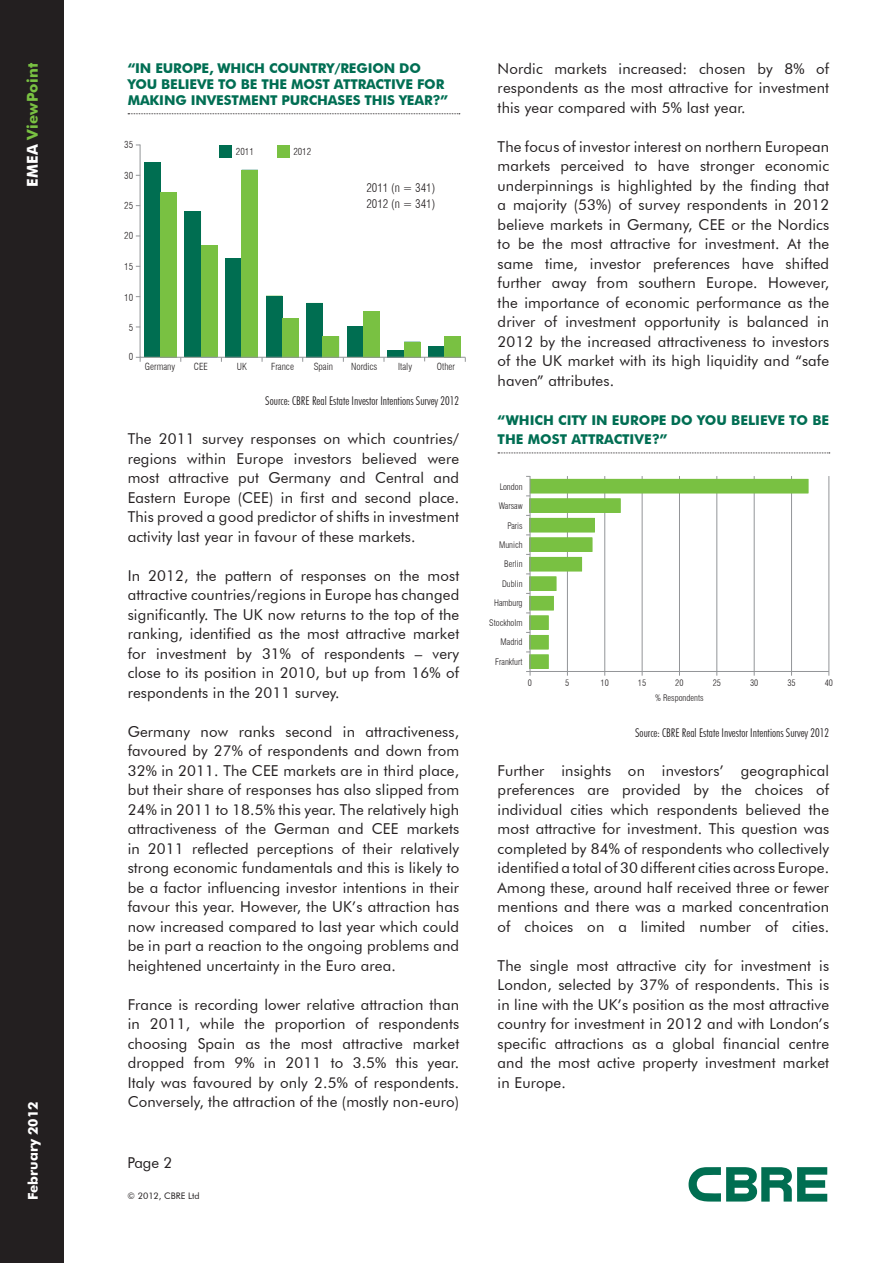
<style>
.page{position:relative;width:893px;height:1263px;background:#fff}
.page>*{position:absolute;margin:0;border:0;box-sizing:border-box;transform-origin:0 0}
.Body_Copy{font:15px/19.5px "Futura BT";letter-spacing:.01em;color:#231f20;text-align:justify}
.Sidebar_Subtitle_Tex{font:700 15px "Futura BT";letter-spacing:.01em;color:#79c142}
.Body_Copy-2{font:700 13.5px/16.2px "Futura BT";letter-spacing:-.01em;color:#006e53}
.Cover_Date{font:700 13.5px "Futura BT";color:#fff}
.Body_Copy-3{font:300 condensed 12px "Futura BT";color:#231f20}
.t1{font:300 condensed 11.7px/16.6px "Swiss 721 BT";color:#231f20}
.t2{font:300 condensed 9.6px "Swiss 721 BT";color:#231f20}
.Master_Pages_Styles{font:9px "Futura BT";color:#231f20}
.t3{font:300 condensed 8.85px "Swiss 721 BT";color:#231f20}
.s1{color:#fff}
</style>
<div class="page">
<svg style="left:689px;top:1167px;width:138px;height:34px"></svg>
<div style="left:0;top:0;width:64px;height:1263px;background:#231f20"></div>
<svg style="left:128px;top:113px;width:332px;height:1px"></svg>
<svg style="left:498px;top:453px;width:332px;height:1px"></svg>
<svg style="left:139px;top:144px;width:326px;height:214px"></svg>
<svg style="left:136px;top:357px;width:5px;height:5px"></svg>
<div style="left:219px;top:146px;width:13px;height:12px;background:#006e51"></div>
<div style="left:277px;top:146px;width:13px;height:12px;background:#79c142"></div>
<hr style="left:567px;top:476px;width:1px;height:200px;background:#939598">
<hr style="left:828px;top:476px;width:1px;height:200px;background:#939598">
<hr style="left:791px;top:476px;width:1px;height:200px;background:#939598">
<hr style="left:754px;top:476px;width:1px;height:200px;background:#939598">
<hr style="left:716px;top:476px;width:1px;height:200px;background:#939598">
<hr style="left:679px;top:476px;width:1px;height:200px;background:#939598">
<hr style="left:642px;top:476px;width:1px;height:200px;background:#939598">
<hr style="left:604px;top:476px;width:1px;height:200px;background:#939598">
<svg style="left:529px;top:475px;width:301px;height:197px"></svg>
<p class="Sidebar_Subtitle_Tex" style="left:23px;top:187px;width:126px;rotate:-90deg"><span class="s1">EMEA</span> ViewPoint</p>
<p class="Cover_Date" style="left:25px;top:1200px;width:101px;rotate:-90deg">February 2012</p>
<p class="Body_Copy-2" style="left:128px;top:60px;width:322px">“IN EUROPE, WHICH COUNTRY/REGION DO<br>YOU BELIEVE TO BE THE MOST ATTRACTIVE FOR<br>MAKING INVESTMENT PURCHASES THIS YEAR?”</p>
<p class="t2" style="left:124px;top:139px;width:10px">35</p>
<p class="t2" style="left:124px;top:170px;width:10px">30</p>
<p class="t2" style="left:124px;top:199px;width:10px">25</p>
<p class="t2" style="left:124px;top:229px;width:10px">20</p>
<p class="t2" style="left:124px;top:260px;width:10px">15</p>
<p class="t2" style="left:124px;top:292px;width:10px">10</p>
<p class="t2" style="left:129px;top:321px;width:6px">5</p>
<p class="t2" style="left:129px;top:351px;width:6px">0</p>
<p class="t2" style="left:236px;top:146px;width:19px">2011</p>
<p class="t2" style="left:293px;top:146px;width:19px">2012</p>
<p class="t1" style="left:366px;top:179px;width:70px">2011 (n = 341)<br>2012 (n = 341)</p>
<p class="t2" style="left:145px;top:361px;width:32px">Germany</p>
<p class="t2" style="left:194px;top:361px;width:15px">CEE</p>
<p class="t2" style="left:237px;top:361px;width:11px">UK</p>
<p class="t2" style="left:271px;top:361px;width:24px">France</p>
<p class="t2" style="left:314px;top:361px;width:21px">Spain</p>
<p class="t2" style="left:351px;top:361px;width:28px">Nordics</p>
<p class="t2" style="left:398px;top:361px;width:15px">Italy</p>
<p class="t2" style="left:437px;top:361px;width:20px">Other</p>
<p class="Body_Copy-3" style="left:265px;top:393px;width:195px">Source: CBRE Real Estate Investor Intentions Survey 2012</p>
<p class="Body_Copy" style="left:128px;top:429px;width:333px">The 2011 survey responses on which countries/ regions within Europe investors believed were most attractive put Germany and Central and Eastern Europe (CEE) in first and second place.<br>This proved a good predictor of shifts in investment activity last year in favour of these markets.</p>
<p class="Body_Copy" style="left:128px;top:565px;width:333px">In 2012, the pattern of responses on the most attractive countries/regions in Europe has changed significantly. The UK now returns to the top of the ranking, identified as the most attractive market for investment by 31% of respondents – very close to its position in 2010, but up from 16% of respondents in the 2011 survey.</p>
<p class="Body_Copy" style="left:128px;top:721px;width:333px">Germany now ranks second in attractiveness, favoured by 27% of respondents and down from 32% in 2011. The CEE markets are in third place, but their share of responses has also slipped from 24% in 2011 to 18.5% this year. The relatively high attractiveness of the German and CEE markets in 2011 reflected perceptions of their relatively strong economic fundamentals and this is likely to be a factor influencing investor intentions in their favour this year. However, the UK’s attraction has now increased compared to last year which could be in part a reaction to the ongoing problems and heightened uncertainty in the Euro area.</p>
<p class="Body_Copy" style="left:128px;top:994px;width:333px">France is recording lower relative attraction than in 2011, while the proportion of respondents choosing Spain as the most attractive market dropped from 9% in 2011 to 3.5% this year.<br>Italy was favoured by only 2.5% of respondents.<br>Conversely, the attraction of the (mostly non-euro)</p>
<p class="Body_Copy" style="left:128px;top:1152px;width:46px">Page 2</p>
<p class="Master_Pages_Styles" style="left:128px;top:1190px;width:74px">© 2012, CBRE Ltd</p>
<p class="Body_Copy" style="left:498px;top:58px;width:333px">Nordic markets increased: chosen by 8% of respondents as the most attractive for investment this year compared with 5% last year.</p>
<p class="Body_Copy" style="left:498px;top:136px;width:333px">The focus of investor interest on northern European markets perceived to have stronger economic underpinnings is highlighted by the finding that a majority (53%) of survey respondents in 2012 believe markets in Germany, CEE or the Nordics to be the most attractive for investment. At the same time, investor preferences have shifted further away from southern Europe. However, the importance of economic performance as the driver of investment opportunity is balanced in 2012 by the increased attractiveness to investors of the UK market with its high liquidity and “safe haven” attributes.</p>
<p class="Body_Copy-2" style="left:498px;top:410px;width:333px;line-height:19.5px">“WHICH CITY IN EUROPE DO YOU BELIEVE TO BE<br>THE MOST ATTRACTIVE?”</p>
<p class="t3" style="left:500px;top:481px;width:24px">London</p>
<p class="t3" style="left:499px;top:500px;width:25px">Warsaw</p>
<p class="t3" style="left:507px;top:520px;width:17px">Paris</p>
<p class="t3" style="left:499px;top:539px;width:25px">Munich</p>
<p class="t3" style="left:504px;top:559px;width:20px">Berlin</p>
<p class="t3" style="left:502px;top:578px;width:22px">Dublin</p>
<p class="t3" style="left:494px;top:598px;width:30px">Hamburg</p>
<p class="t3" style="left:489px;top:617px;width:35px">Stockholm</p>
<p class="t3" style="left:501px;top:637px;width:24px">Madrid</p>
<p class="t3" style="left:495px;top:656px;width:29px">Frankfurt</p>
<p class="t3" style="left:528px;top:677px;width:6px">0</p>
<p class="t3" style="left:565px;top:677px;width:6px">5</p>
<p class="t3" style="left:601px;top:677px;width:10px">10</p>
<p class="t3" style="left:638px;top:677px;width:10px">15</p>
<p class="t3" style="left:675px;top:677px;width:10px">20</p>
<p class="t3" style="left:713px;top:677px;width:10px">25</p>
<p class="t3" style="left:750px;top:677px;width:10px">30</p>
<p class="t3" style="left:787px;top:677px;width:10px">35</p>
<p class="t3" style="left:825px;top:677px;width:10px">40</p>
<p class="t3" style="left:655px;top:692px;width:50px">% Respondents</p>
<p class="Body_Copy-3" style="left:635px;top:725px;width:195px">Source: CBRE Real Estate Investor Intentions Survey 2012</p>
<p class="Body_Copy" style="left:498px;top:760px;width:333px">Further insights on investors’ geographical preferences are provided by the choices of individual cities which respondents believed the most attractive for investment. This question was completed by 84% of respondents who collectively identified a total of 30 different cities across Europe.<br>Among these, around half received three or fewer mentions and there was a marked concentration of choices on a limited number of cities.</p>
<p class="Body_Copy" style="left:498px;top:955px;width:333px">The single most attractive city for investment is London, selected by 37% of respondents. This is in line with the UK’s position as the most attractive country for investment in 2012 and with London’s specific attractions as a global financial centre and the most active property investment market in Europe.</p>
</div>
